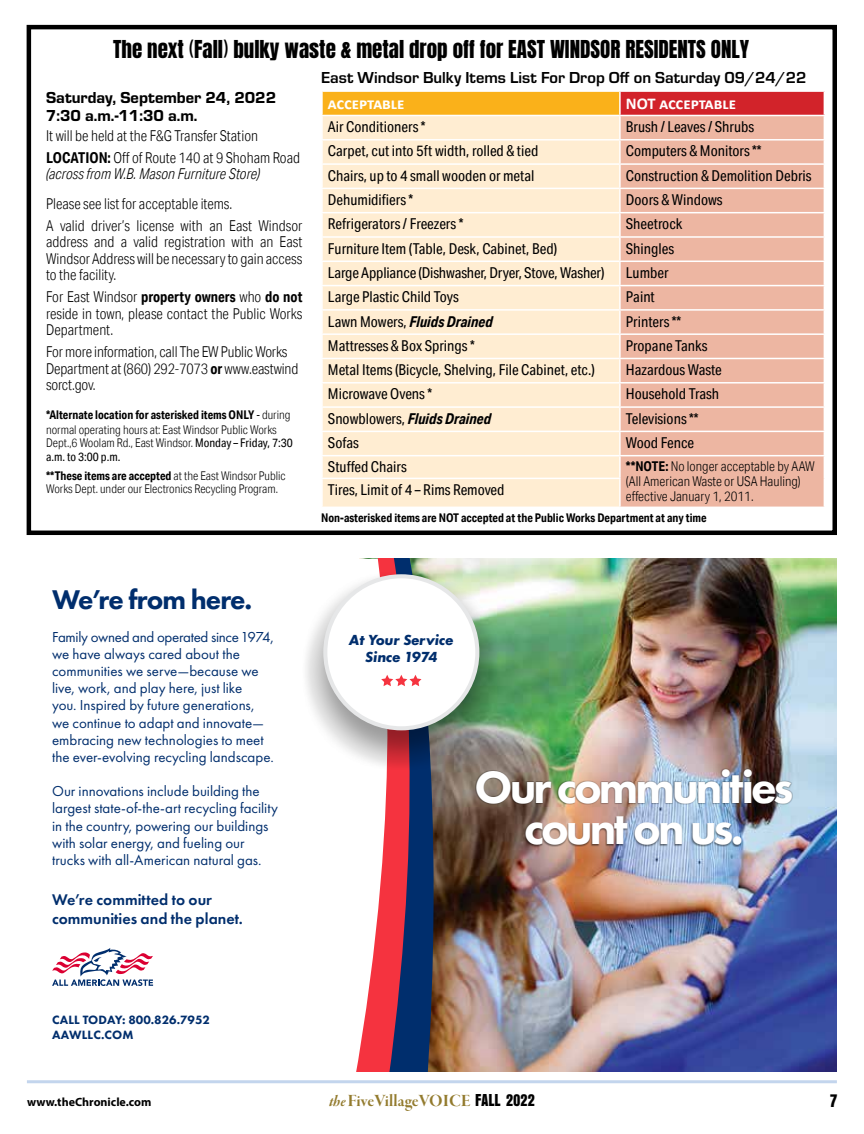
<style>
.page{position:relative;width:864px;height:1134px;background:#fff}
.page>*{position:absolute;margin:0;border:0;box-sizing:border-box;transform-origin:0 0}
.t1{font:800 46.95px/41.7px "Futura PT";letter-spacing:-.065em;color:#fff;text-align:center}
.t2{font:800 28.05px "Futura PT";letter-spacing:-.03em;color:#002e6d}
.t3{font:21px "Anton";color:#000}
.t4{font:19.5px "Anzeigen Gro";color:#000}
.t5{font:18px "Garamond Premr Pro Bd Disp";letter-spacing:.005em;color:#937b2e}
.t6{font:700 16.5px "Eurostile";color:#000}
.t7{font:16.5px/18px "Eurostile Hea";color:#000}
.t8{font:700 16.5px "Calibri";color:#fff}
.t9{font:600 16.05px/18.3px "Futura PT";color:#002e6d}
.t10{font:italic 700 15.15px/17.1px "Futura PT";letter-spacing:-.01em;color:#002e6d;text-align:center}
.t11{font:15px "Aktiv Grotesk Cd";color:#000}
.t12{font:300 15px/16.5px "Aktiv Grotesk Cd";color:#000}
.t13{font:15px/17.1px "Futura PT";color:#002e6d}
.t14{font:italic 700 15px "Aktiv Grotesk Cd";color:#000}
.t15{font:italic 300 15px "Aktiv Grotesk Cd";color:#000}
.t16{font:300 13.5px/15px "Aktiv Grotesk Cd";color:#000}
.t17{font:800 12.45px/15px "Futura PT";letter-spacing:.01em;color:#002e6d}
.t18{font:300 12px/15px "Aktiv Grotesk Cd";color:#000}
.t19{font:700 12px "Aktiv Grotesk Cd";color:#000}
.t20{font:12px/13.5px "Aktiv Grotesk Cd";color:#000}
.t21{font:700 12px "Myriad Pro";color:#000}
.s1{font-family:"Aktiv Grotesk Cd"}
.s2{font-weight:700}
.s3{font-weight:400}
.s4{font-weight:300}
.s5{font-weight:400;font-style:normal}
.s6{font-family:"Garamond Premr Pro Bd It Disp";font-size:16.5px}
.s7{font-family:"Anzeigen Gro";color:#000}
</style>
<div class="page">
<hr style="left:27px;top:1080px;width:810px;height:3px;background:#c3d5ed">
<div style="left:322px;top:91px;width:298px;height:24px;background:#fab11a"></div>
<div style="left:620px;top:91px;width:204px;height:24px;background:#d2232a"></div>
<div style="left:323px;top:116px;width:296px;height:391px;background:#ffedd2"></div>
<div style="left:621px;top:116px;width:203px;height:391px;background:#edb6a2"></div>
<hr style="left:620px;top:90px;width:205px;height:2px;background:#fff">
<hr style="left:321px;top:90px;width:299px;height:2px;background:#fff">
<hr style="left:321px;top:92px;width:2px;height:23px;background:#fff">
<hr style="left:619px;top:92px;width:2px;height:23px;background:#fff">
<hr style="left:619px;top:139px;width:206px;height:2px;background:#fff">
<hr style="left:619px;top:163px;width:206px;height:2px;background:#fff">
<hr style="left:619px;top:188px;width:206px;height:1px;background:#fff">
<hr style="left:619px;top:212px;width:206px;height:1px;background:#fff">
<hr style="left:619px;top:236px;width:206px;height:2px;background:#fff">
<hr style="left:619px;top:261px;width:206px;height:1px;background:#fff">
<hr style="left:619px;top:333px;width:206px;height:2px;background:#fff">
<hr style="left:619px;top:358px;width:206px;height:1px;background:#fff">
<hr style="left:619px;top:382px;width:206px;height:2px;background:#fff">
<hr style="left:619px;top:406px;width:206px;height:2px;background:#fff">
<hr style="left:619px;top:431px;width:206px;height:1px;background:#fff">
<hr style="left:620px;top:455px;width:205px;height:1px;background:#fff">
<hr style="left:321px;top:478px;width:300px;height:1px;background:#fff">
<hr style="left:321px;top:431px;width:298px;height:1px;background:#fff">
<hr style="left:321px;top:455px;width:299px;height:1px;background:#fff">
<hr style="left:321px;top:382px;width:298px;height:2px;background:#fff">
<hr style="left:321px;top:406px;width:298px;height:2px;background:#fff">
<hr style="left:321px;top:333px;width:298px;height:2px;background:#fff">
<hr style="left:321px;top:358px;width:298px;height:1px;background:#fff">
<hr style="left:321px;top:285px;width:298px;height:1px;background:#fff">
<hr style="left:321px;top:309px;width:298px;height:2px;background:#fff">
<hr style="left:321px;top:236px;width:298px;height:2px;background:#fff">
<hr style="left:321px;top:261px;width:298px;height:1px;background:#fff">
<hr style="left:321px;top:188px;width:298px;height:1px;background:#fff">
<hr style="left:321px;top:212px;width:298px;height:1px;background:#fff">
<hr style="left:321px;top:139px;width:298px;height:2px;background:#fff">
<hr style="left:321px;top:163px;width:298px;height:2px;background:#fff">
<hr style="left:619px;top:285px;width:206px;height:1px;background:#fff">
<hr style="left:619px;top:309px;width:206px;height:2px;background:#fff">
<div style="left:27px;top:25px;width:810px;height:510px;border:4px solid #000"></div>
<img style="left:461px;top:559px;width:376px;height:513px">
<svg style="left:356px;top:559px;width:105px;height:513px"></svg>
<svg style="left:306px;top:572px;width:194px;height:197px"></svg>
<div style="left:325px;top:576px;width:152px;height:152px;background:#fff;border-radius:50%"></div>
<svg style="left:379px;top:559px;width:66px;height:513px"></svg>
<img style="left:475px;top:769px;width:318px;height:78px">
<svg style="left:52px;top:948px;width:101px;height:38px"></svg>
<h3 class="t3" style="left:113px;top:39px;width:638px">The next <span class="s1">(</span>Fall<span class="s1">)</span> bulky waste &amp; metal drop off for EAST WINDSOR RESIDENTS ONLY</h3>
<p class="t6" style="left:321px;top:66px;width:487px">East Windsor Bulky Items List For Drop Off on Saturday 09/24/22</p>
<p class="t7" style="left:46px;top:87px;width:232px">Saturday, September 24, 2022<br>7:30 a.m.-11:30 a.m.</p>
<p class="t12" style="left:46px;top:124px;width:256px;line-height:21.9px">It will be held at the F&amp;G Transfer Station<br><span class="s2">LOCATION:</span> Off of Route 140 at 9 Shoham Road</p>
<p class="t15" style="left:46px;top:165px;width:216px">(across from W.B. Mason Furniture Store)</p>
<p class="t12" style="left:46px;top:193px;width:258px;line-height:21.9px">Please see list for acceptable items.<br>A valid driver’s license with an East Windsor</p>
<p class="t12" style="left:46px;top:234px;width:258px;text-align:justify">address and a valid registration with an East Windsor Address will be necessary to gain access to the facility.</p>
<p class="t12" style="left:46px;top:289px;width:258px;text-align:justify">For East Windsor <span class="s2">property owners</span> who <span class="s2">do not </span>reside in town, please contact the Public Works Department.</p>
<p class="t12" style="left:46px;top:344px;width:254px">For more information, call The EW Public Works<br>Department at (860) 292-7073 <span class="s2">or</span> www.eastwind sorct.gov.</p>
<p class="t18" style="left:46px;top:407px;width:246px"><span class="s2">*Alternate location for asterisked items ONLY</span> <span class="s3">-</span> during normal operating hours at: East Windsor Public Works</p>
<p class="t20" style="left:46px;top:436px;width:248px"><span class="s4">Dept.,6 Woolam Rd., East Windsor.</span> Monday – Friday, 7:30 a.m. to 3:00 p.m.</p>
<p class="t18" style="left:46px;top:469px;width:241px;line-height:13.5px"><span class="s2">**These items are accepted</span> at the East Windsor Public<br>Works Dept. under our Electronics Recycling Program.</p>
<p class="t8" style="left:328px;top:92px;width:78px">acceptable</p>
<p class="t8" style="left:626px;top:92px;width:112px">NOT acceptable</p>
<p class="t11" style="left:328px;top:118px;width:99px">Air Conditioners *</p>
<p class="t11" style="left:626px;top:118px;width:130px">Brush / Leaves / Shrubs</p>
<p class="t11" style="left:328px;top:142px;width:212px">Carpet, cut into 5ft width, rolled &amp; tied</p>
<p class="t11" style="left:626px;top:142px;width:137px">Computers &amp; Monitors **</p>
<p class="t11" style="left:328px;top:167px;width:208px">Chairs, up to 4 small wooden or metal</p>
<p class="t11" style="left:626px;top:167px;width:187px">Construction &amp; Demolition Debris</p>
<p class="t11" style="left:328px;top:191px;width:87px">Dehumidifiers *</p>
<p class="t11" style="left:626px;top:191px;width:98px">Doors &amp; Windows</p>
<p class="t11" style="left:328px;top:215px;width:137px">Refrigerators / Freezers *</p>
<p class="t11" style="left:626px;top:215px;width:58px">Sheetrock</p>
<p class="t11" style="left:328px;top:240px;width:231px">Furniture Item (Table, Desk, Cabinet, Bed)</p>
<p class="t11" style="left:626px;top:240px;width:50px">Shingles</p>
<p class="t11" style="left:328px;top:264px;width:278px">Large Appliance (Dishwasher, Dryer, Stove, Washer)</p>
<p class="t11" style="left:626px;top:264px;width:44px">Lumber</p>
<p class="t11" style="left:328px;top:288px;width:132px">Large Plastic Child Toys</p>
<p class="t11" style="left:626px;top:288px;width:30px">Paint</p>
<p class="t14" style="left:328px;top:312px;width:167px"><span class="s5">Lawn Mowers,</span> Fluids Drained</p>
<p class="t11" style="left:626px;top:312px;width:57px">Printers **</p>
<p class="t11" style="left:328px;top:337px;width:148px">Mattresses &amp; Box Springs *</p>
<p class="t11" style="left:626px;top:337px;width:83px">Propane Tanks</p>
<p class="t11" style="left:328px;top:361px;width:268px">Metal Items (Bicycle, Shelving, File Cabinet, etc.)</p>
<p class="t11" style="left:626px;top:361px;width:97px">Hazardous Waste</p>
<p class="t11" style="left:328px;top:385px;width:106px">Microwave Ovens *</p>
<p class="t11" style="left:626px;top:385px;width:95px">Household Trash</p>
<p class="t14" style="left:328px;top:409px;width:165px"><span class="s5">Snowblowers,</span> Fluids Drained</p>
<p class="t11" style="left:626px;top:410px;width:74px">Televisions **</p>
<p class="t11" style="left:328px;top:434px;width:32px">Sofas</p>
<p class="t11" style="left:626px;top:434px;width:70px">Wood Fence</p>
<p class="t11" style="left:328px;top:458px;width:80px">Stuffed Chairs</p>
<p class="t16" style="left:626px;top:459px;width:190px"><span class="s2">**NOTE:</span> No longer acceptable by AAW (All American Waste or USA Hauling) effective January 1, 2011.</p>
<p class="t11" style="left:328px;top:481px;width:178px">Tires, Limit of 4 – Rims Removed</p>
<p class="t19" style="left:321px;top:511px;width:387px">Non-asterisked items are NOT accepted at the Public Works Department at any time</p>
<h2 class="t2" style="left:52px;top:582px;width:202px">We’re from here.</h2>
<p class="t13" style="left:52px;top:628px;width:223px">Family owned and operated since1974, we have always cared about the communities we serve—because we live, work, and play here, just like<br>you. Inspired by future generations, we continue to adapt and innovate— embracing new technologies to meet the ever-evolving recycling landscape.</p>
<p class="t13" style="left:52px;top:783px;width:228px">Our innovations include building the largest state-of-the-art recycling facility in the country, powering our buildings with solar energy, and fueling our trucks with all-American natural gas.</p>
<p class="t9" style="left:52px;top:890px;width:192px">We’re committed to our communities and the planet.</p>
<p class="t10" style="left:349px;top:631px;width:106px">At Your Service<br>Since 1974</p>
<h1 class="t1" style="left:474px;top:765px;width:321px">Our communities count on us.</h1>
<p class="t17" style="left:52px;top:1012px;width:160px">CALL TODAY: 800.826.7952<br>AAWLLC.COM</p>
<p class="t21" style="left:27px;top:1094px;width:126px">www.theChronicle.com</p>
<p class="t5" style="left:329px;top:1091px;width:207px"><span class="s6">the</span> FiveVillageVOICE <span class="s7">FALL 2022</span></p>
<h3 class="t4" style="left:830px;top:1090px;width:8px">7</h3>
</div>
